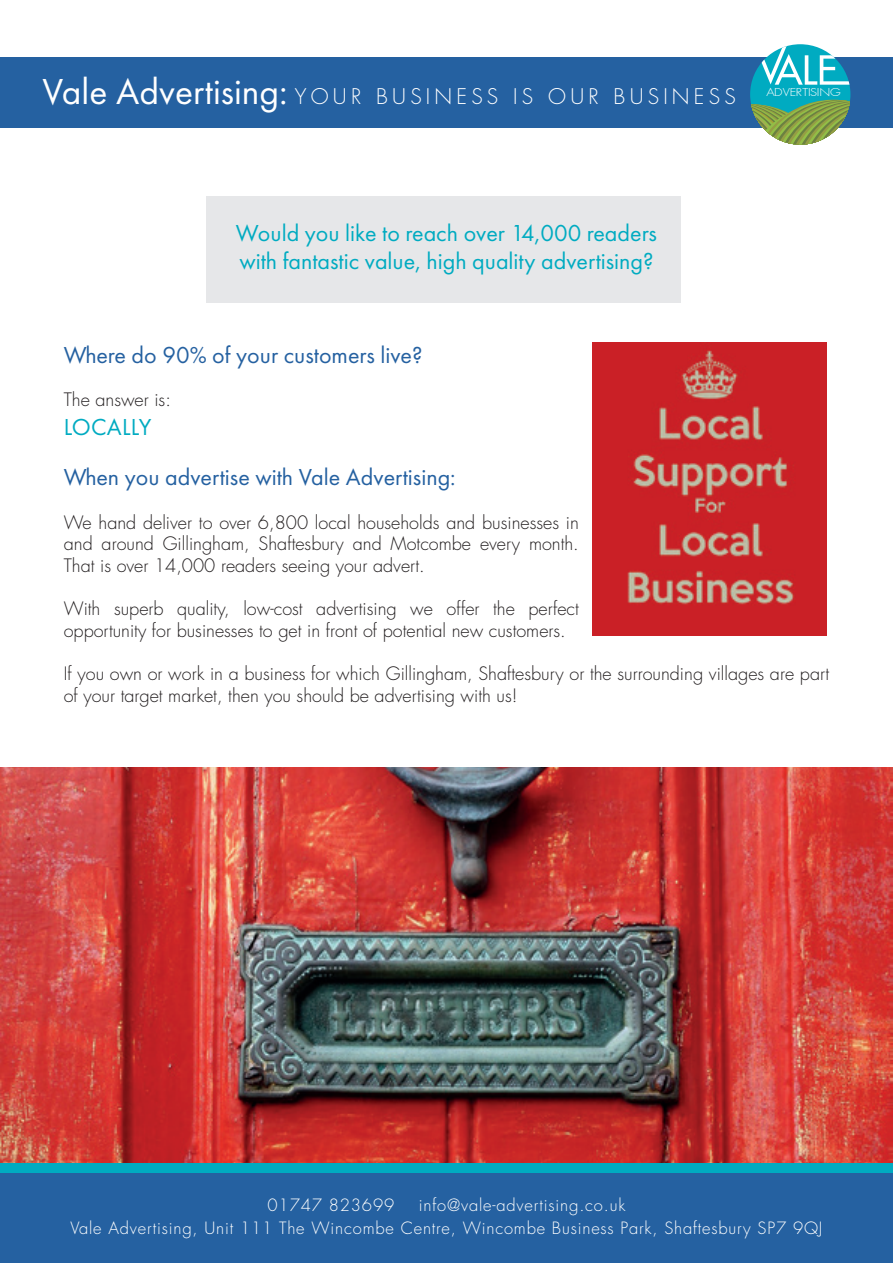
<style>
.page{position:relative;width:893px;height:1263px;background:#fff}
.page>*{position:absolute;margin:0;border:0;box-sizing:border-box;transform-origin:0 0}
.t1{font:37.5px "Futura PT";color:#fff}
.t2{font:24px/28.8px "Futura PT";color:#00abc1}
.t3{font:24px "Futura PT";color:#2561a1}
.t4{font:300 21px "Futura Std";letter-spacing:.2em;color:#fff}
.t5{font:300 18px/21.6px "Futura Std";color:#231f20}
.t6{font:300 16.5px/22.5px "Futura Std";letter-spacing:.05em;color:#fff}
.t7{font:300 10.65px "Futura";letter-spacing:-.02em;color:#fff;scale:1.22 1}
</style>
<div class="page">
<div style="left:0;top:1167px;width:893px;height:96px;background:#2561a1"></div>
<div style="left:0;top:1162px;width:893px;height:10px;background:#00abc1"></div>
<div style="left:1px;top:58px;width:892px;height:70px;background:#2561a1"></div>
<div style="left:750px;top:44px;width:100px;height:101px;background:#00abc1;border-radius:50%"></div>
<svg style="left:751px;top:100px;width:99px;height:45px"></svg>
<svg style="left:758px;top:44px;width:92px;height:41px"></svg>
<img style="left:0;top:767px;width:893px;height:395px">
<div style="left:206px;top:197px;width:474px;height:106px;background:#e6e7e9"></div>
<div style="left:592px;top:342px;width:235px;height:294px;background:#ca2026"></div>
<img style="left:627px;top:350px;width:167px;height:255px">
<h1 class="t1" style="left:43px;top:69px;width:247px">Vale Advertising:</h1>
<p class="t7" style="left:766px;top:86px;width:62px">ADVERTISING</p>
<p class="t4" style="left:295px;top:84px;width:442px">YOUR BUSINESS IS OUR BUSINESS</p>
<h2 class="t2" style="left:236px;top:218px;width:423px">Would you like to reach over 14,000 readers with fantastic value, high quality advertising?</h2>
<h2 class="t3" style="left:64px;top:341px;width:360px">Where do 90% of your customers live?</h2>
<p class="t5" style="left:64px;top:389px;width:109px">The answer is:</p>
<h2 class="t2" style="left:64px;top:413px;width:89px">LOCALLY</h2>
<h2 class="t3" style="left:64px;top:463px;width:393px">When you advertise with Vale Advertising:</h2>
<p class="t5" style="left:64px;top:512px;width:517px;text-align:justify">We hand deliver to over 6,800 local households and businesses in and around Gillingham, Shaftesbury and Motcombe every month.<br>That is over 14,000 readers seeing your advert.</p>
<p class="t5" style="left:64px;top:598px;width:517px">With superb quality, low-cost advertising we offer the perfect opportunity for businesses to get in front of potential new customers.</p>
<p class="t5" style="left:64px;top:663px;width:767px">If you own or work in a business for which Gillingham, Shaftesbury or the surrounding villages are part of your target market, then you should be advertising with us!</p>
<p class="t6" style="left:70px;top:1194px;width:754px;text-indent:348px">info@vale-advertising.co.uk<br>Vale Advertising, Unit 111 The Wincombe Centre, Wincombe Business Park, Shaftesbury SP7 9QJ</p>
<p class="t6" style="left:268px;top:1194px;width:128px">01747 823699</p>
</div>
